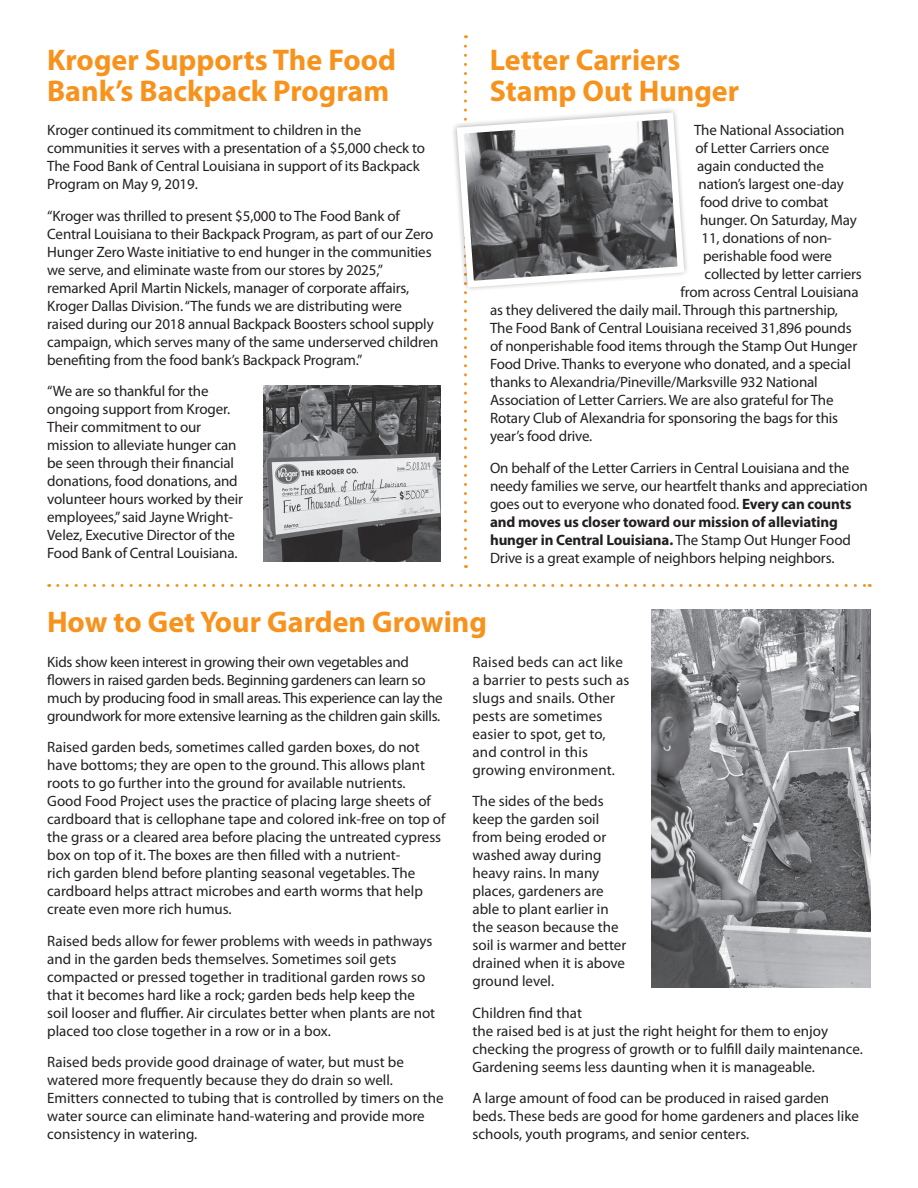
<style>
.page{position:relative;width:918px;height:1188px;background:#fff}
.page>*{position:absolute;margin:0;border:0;box-sizing:border-box;transform-origin:0 0}
.t1{font:700 30px/31.5px "Myriad Pro";color:#f7931d}
.t2{font:15px/18px "Myriad Pro";letter-spacing:-.01em;color:#231f20}
.t3{font:15px/18px "Myriad Pro";letter-spacing:.01em;color:#231f20}
.s1{font-weight:700}
</style>
<div class="page">
<img style="left:263px;top:386px;width:178px;height:175px">
<img style="left:652px;top:610px;width:219px;height:377px">
<svg style="left:58px;top:584px;width:812px;height:3px"></svg>
<svg style="left:453px;top:35px;width:234px;height:523px"></svg>
<h1 class="t1" style="left:47px;top:43px;width:351px">Kroger Supports The Food<br>Bank’s Backpack Program</h1>
<p class="t2" style="left:47px;top:121px;width:379px">Kroger continued its commitment to children in the communities it serves with a presentation of a $5,000 check to The Food Bank of Central Louisiana in support of its Backpack Program on May 9, 2019.</p>
<p class="t2" style="left:47px;top:207px;width:393px">“Kroger was thrilled to present $5,000 to The Food Bank of Central Louisiana to their Backpack Program, as part of our Zero Hunger Zero Waste initiative to end hunger in the communities we serve, and eliminate waste from our stores by 2025,” remarked April Martin Nickels, manager of corporate affairs, Kroger Dallas Division. “The funds we are distributing were raised during our 2018 annual Backpack Boosters school supply campaign, which serves many of the same underserved children benefiting from the food bank’s Backpack Program.”</p>
<p class="t2" style="left:47px;top:382px;width:197px">“We are so thankful for the ongoing support from Kroger.<br>Their commitment to our mission to alleviate hunger can be seen through their financial donations, food donations, and volunteer hours worked by their employees,” said Jayne Wright-<br>Velez, Executive Director of the<br>Food Bank of Central Louisiana.</p>
<h1 class="t1" style="left:490px;top:43px;width:251px">Letter Carriers<br>Stamp Out Hunger</h1>
<p class="t2" style="left:694px;top:121px;width:152px">The National Association</p>
<p class="t2" style="left:696px;top:139px;width:135px">of Letter Carriers once</p>
<p class="t2" style="left:697px;top:157px;width:128px">again conducted the</p>
<p class="t2" style="left:699px;top:175px;width:147px">nation’s largest one-day</p>
<p class="t2" style="left:700px;top:193px;width:130px">food drive to combat</p>
<p class="t2" style="left:700px;top:211px;width:158px">hunger. On Saturday, May</p>
<p class="t2" style="left:702px;top:229px;width:132px">11, donations of non-</p>
<p class="t2" style="left:703px;top:247px;width:130px">perishable food were</p>
<p class="t2" style="left:705px;top:265px;width:159px">collected by letter carriers</p>
<p class="t2" style="left:681px;top:283px;width:180px">from across Central Louisiana</p>
<p class="t2" style="left:490px;top:301px;width:350px">as they delivered the daily mail. Through this partnership,</p>
<p class="t2" style="left:490px;top:319px;width:363px">The Food Bank of Central Louisiana received 31,896 pounds</p>
<p class="t2" style="left:490px;top:337px;width:369px">of nonperishable food items through the Stamp Out Hunger</p>
<p class="t2" style="left:490px;top:355px;width:362px">Food Drive. Thanks to everyone who donated, and a special</p>
<p class="t2" style="left:490px;top:373px;width:329px">thanks to Alexandria/Pineville/Marksville 932 National</p>
<p class="t2" style="left:490px;top:391px;width:345px">Association of Letter Carriers. We are also grateful for The</p>
<p class="t2" style="left:490px;top:409px;width:350px">Rotary Club of Alexandria for sponsoring the bags for this</p>
<p class="t2" style="left:490px;top:427px;width:104px">year’s food drive.</p>
<p class="t2" style="left:490px;top:459px;width:379px">On behalf of the Letter Carriers in Central Louisiana and the needy families we serve, our heartfelt thanks and appreciation goes out to everyone who donated food. <span class="s1">Every can counts and moves us closer toward our mission of alleviating hunger in Central Louisiana.</span> The Stamp Out Hunger Food Drive is a great example of neighbors helping neighbors.</p>
<h1 class="t1" style="left:47px;top:605px;width:442px">How to Get Your Garden Growing</h1>
<p class="t2" style="left:47px;top:653px;width:397px">Kids show keen interest in growing their own vegetables and flowers in raised garden beds. Beginning gardeners can learn so much by producing food in small areas. This experience can lay the groundwork for more extensive learning as the children gain skills.</p>
<p class="t2" style="left:47px;top:738px;width:400px">Raised garden beds, sometimes called garden boxes, do not have bottoms; they are open to the ground. This allows plant roots to go further into the ground for available nutrients.<br>Good Food Project uses the practice of placing large sheets of cardboard that is cellophane tape and colored ink-free on top of the grass or a cleared area before placing the untreated cypress box on top of it. The boxes are then filled with a nutrient-<br>rich garden blend before planting seasonal vegetables. The cardboard helps attract microbes and earth worms that help create even more rich humus.</p>
<p class="t2" style="left:47px;top:932px;width:390px">Raised beds allow for fewer problems with weeds in pathways and in the garden beds themselves. Sometimes soil gets compacted or pressed together in traditional garden rows so that it becomes hard like a rock; garden beds help keep the soil looser and fluffier. Air circulates better when plants are not placed too close together in a row or in a box.</p>
<p class="t2" style="left:47px;top:1053px;width:398px">Raised beds provide good drainage of water, but must be watered more frequently because they do drain so well.<br>Emitters connected to tubing that is controlled by timers on the water source can eliminate hand-watering and provide more consistency in watering.</p>
<p class="t3" style="left:472px;top:653px;width:158px">Raised beds can act like a barrier to pests such as slugs and snails. Other pests are sometimes easier to spot, get to, and control in this growing environment.</p>
<p class="t2" style="left:472px;top:792px;width:155px">The sides of the beds keep the garden soil from being eroded or washed away during heavy rains. In many places, gardeners are able to plant earlier in the season because the soil is warmer and better drained when it is above ground level.</p>
<p class="t2" style="left:472px;top:1004px;width:392px">Children find that<br>the raised bed is at just the right height for them to enjoy checking the progress of growth or to fulfill daily maintenance.<br>Gardening seems less daunting when it is manageable.</p>
<p class="t2" style="left:472px;top:1089px;width:388px">A large amount of food can be produced in raised garden beds. These beds are good for home gardeners and places like schools, youth programs, and senior centers.</p>
</div>
